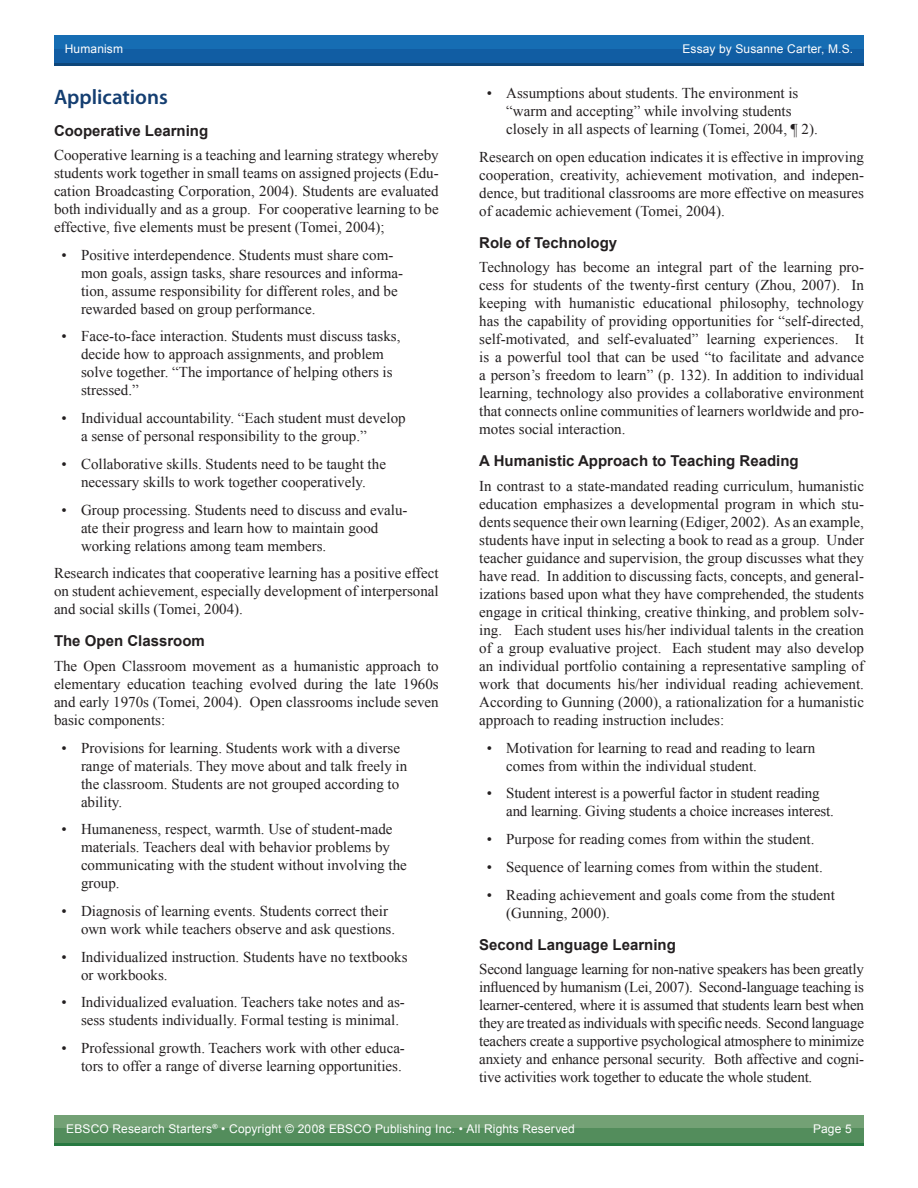
<style>
.page{position:relative;width:918px;height:1188px;background:#fff}
.page>*{position:absolute;margin:0;border:0;box-sizing:border-box;transform-origin:0 0}
.Body_Text_Header{font:600 21px "Myriad Pro";color:#143e71}
.Body_Text{font:15px/18px "Times New Roman";color:#231f20;text-align:justify}
.Bulleted_Body_Text{font:15px/18px "Times New Roman";color:#231f20}
.Body_Text_Subheader{font:700 15px "Arial";color:#231f20}
.t1{font:12px "Arial";letter-spacing:.01em;color:#fff}
</style>
<div class="page">
<div style="left:54px;top:36px;width:810px;height:14px;background:#166db3"></div>
<div style="left:54px;top:49px;width:810px;height:14px;background:#115da3"></div>
<hr style="left:54px;top:63px;width:810px;height:3px;background:#0d467a">
<div style="left:54px;top:1115px;width:810px;height:15px;background:#73a175"></div>
<div style="left:54px;top:1129px;width:810px;height:14px;background:#538d5c"></div>
<hr style="left:54px;top:1143px;width:810px;height:3px;background:#277941">
<p class="t1" style="left:65px;top:41px;width:60px">Humanism</p>
<p class="t1" style="left:682px;top:41px;width:172px">Essay by Susanne Carter, M.S.</p>
<p class="Body_Text_Header" style="left:54px;top:83px;width:115px">Applications</p>
<p class="Body_Text_Subheader" style="left:54px;top:120px;width:156px">Cooperative Learning</p>
<p class="Body_Text" style="left:54px;top:146px;width:386px">Cooperative learning is a teaching and learning strategy whereby students work together in small teams on assigned projects (Edu&shy;cation Broadcasting Corporation, 2004). Students are evaluated both individually and as a group. For cooperative learning to be effective, five elements must be present (Tomei, 2004);</p>
<p class="Bulleted_Body_Text" style="left:81px;top:245px;width:324px;text-indent:-20px">• Positive interdependence. Students must share com&shy;mon goals, assign tasks, share resources and informa&shy;tion, assume responsibility for different roles, and be rewarded based on group performance.</p>
<p class="Bulleted_Body_Text" style="left:81px;top:327px;width:321px;text-indent:-20px">• Face-to-face interaction. Students must discuss tasks, decide how to approach assignments, and problem solve together. “The importance of helping others is stressed.”</p>
<p class="Bulleted_Body_Text" style="left:81px;top:409px;width:326px;text-indent:-20px">• Individual accountability. “Each student must develop a sense of personal responsibility to the group.”</p>
<p class="Bulleted_Body_Text" style="left:62px;top:455px;width:326px;text-align:center">• Collaborative skills. Students need to be taught the necessary skills to work together cooperatively.</p>
<p class="Bulleted_Body_Text" style="left:81px;top:500px;width:328px;text-indent:-20px">• Group processing. Students need to discuss and evalu&shy;ate their progress and learn how to maintain good working relations among team members.</p>
<p class="Body_Text" style="left:54px;top:564px;width:386px">Research indicates that cooperative learning has a positive effect on student achievement, especially development of interpersonal and social skills (Tomei, 2004).</p>
<p class="Body_Text_Subheader" style="left:54px;top:631px;width:152px">The Open Classroom</p>
<p class="Body_Text" style="left:54px;top:657px;width:386px">The Open Classroom movement as a humanistic approach to elementary education teaching evolved during the late 1960s and early 1970s (Tomei, 2004). Open classrooms include seven basic components:</p>
<p class="Bulleted_Body_Text" style="left:81px;top:738px;width:328px;text-indent:-20px">• Provisions for learning. Students work with a diverse range of materials. They move about and talk freely in the classroom. Students are not grouped according to ability.</p>
<p class="Bulleted_Body_Text" style="left:81px;top:820px;width:327px;text-indent:-20px">• Humaneness, respect, warmth. Use of student-made materials. Teachers deal with behavior problems by communicating with the student without involving the group.</p>
<p class="Bulleted_Body_Text" style="left:81px;top:902px;width:316px;text-indent:-20px">• Diagnosis of learning events. Students correct their own work while teachers observe and ask questions.</p>
<p class="Bulleted_Body_Text" style="left:81px;top:947px;width:328px;text-indent:-20px">• Individualized instruction. Students have no textbooks or workbooks.</p>
<p class="Bulleted_Body_Text" style="left:81px;top:993px;width:325px;text-indent:-20px">• Individualized evaluation. Teachers take notes and as&shy;sess students individually. Formal testing is minimal.</p>
<p class="Bulleted_Body_Text" style="left:62px;top:1039px;width:345px;text-align:right">• Professional growth. Teachers work with other educa&shy;tors to offer a range of diverse learning opportunities.</p>
<p class="Bulleted_Body_Text" style="left:506px;top:84px;width:313px;text-indent:-20px">• Assumptions about students. The environment is “warm and accepting” while involving students closely in all aspects of learning (Tomei, 2004, ¶ 2).</p>
<p class="Body_Text" style="left:479px;top:148px;width:386px">Research on open education indicates it is effective in improving cooperation, creativity, achievement motivation, and indepen&shy;dence, but traditional classrooms are more effective on measures of academic achievement (Tomei, 2004).</p>
<p class="Body_Text_Subheader" style="left:479px;top:233px;width:140px">Role of Technology</p>
<p class="Body_Text" style="left:479px;top:258px;width:386px">Technology has become an integral part of the learning pro&shy;cess for students of the twenty-first century (Zhou, 2007). In keeping with humanistic educational philosophy, technology has the capability of providing opportunities for “self-directed, self-motivated, and self-evaluated” learning experiences. It is a powerful tool that can be used “to facilitate and advance a person’s freedom to learn” (p. 132). In addition to individual learning, technology also provides a collaborative environment that connects online communities of learners worldwide and pro&shy;motes social interaction.</p>
<p class="Body_Text_Subheader" style="left:479px;top:451px;width:321px">A Humanistic Approach to Teaching Reading</p>
<p class="Body_Text" style="left:479px;top:477px;width:386px">In contrast to a state-mandated reading curriculum, humanistic education emphasizes a developmental program in which stu&shy;dents sequence their own learning (Ediger, 2002). As an example, students have input in selecting a book to read as a group. Under teacher guidance and supervision, the group discusses what they have read. In addition to discussing facts, concepts, and general&shy;izations based upon what they have comprehended, the students engage in critical thinking, creative thinking, and problem solv&shy;ing. Each student uses his/her individual talents in the creation of a group evaluative project. Each student may also develop an individual portfolio containing a representative sampling of work that documents his/her individual reading achievement.<br>According to Gunning (2000), a rationalization for a humanistic approach to reading instruction includes:</p>
<p class="Bulleted_Body_Text" style="left:506px;top:738px;width:311px;text-indent:-20px">• Motivation for learning to read and reading to learn comes from within the individual student.</p>
<p class="Bulleted_Body_Text" style="left:506px;top:784px;width:329px;text-indent:-20px">• Student interest is a powerful factor in student reading and learning. Giving students a choice increases interest.</p>
<p class="Bulleted_Body_Text" style="left:487px;top:830px;width:329px">• Purpose for reading comes from within the student.</p>
<p class="Bulleted_Body_Text" style="left:487px;top:858px;width:338px">• Sequence of learning comes from within the student.</p>
<p class="Bulleted_Body_Text" style="left:506px;top:885px;width:330px;text-indent:-20px">• Reading achievement and goals come from the student (Gunning, 2000).</p>
<p class="Body_Text_Subheader" style="left:479px;top:934px;width:198px">Second Language Learning</p>
<p class="Body_Text" style="left:479px;top:960px;width:386px">Second language learning for non-native speakers has been greatly influenced by humanism (Lei, 2007). Second-language teaching is learner-centered, where it is assumed that students learn best when they are treated as individuals with specific needs. Second language teachers create a supportive psychological atmosphere to minimize anxiety and enhance personal security. Both affective and cogni&shy;tive activities work together to educate the whole student.</p>
<p class="t1" style="left:66px;top:1121px;width:510px">EBSCO Research Starters<sup>®</sup> • Copyright © 2008 EBSCO Publishing Inc. • All Rights Reserved</p>
<p class="t1" style="left:813px;top:1121px;width:40px">Page 5</p>
</div>
